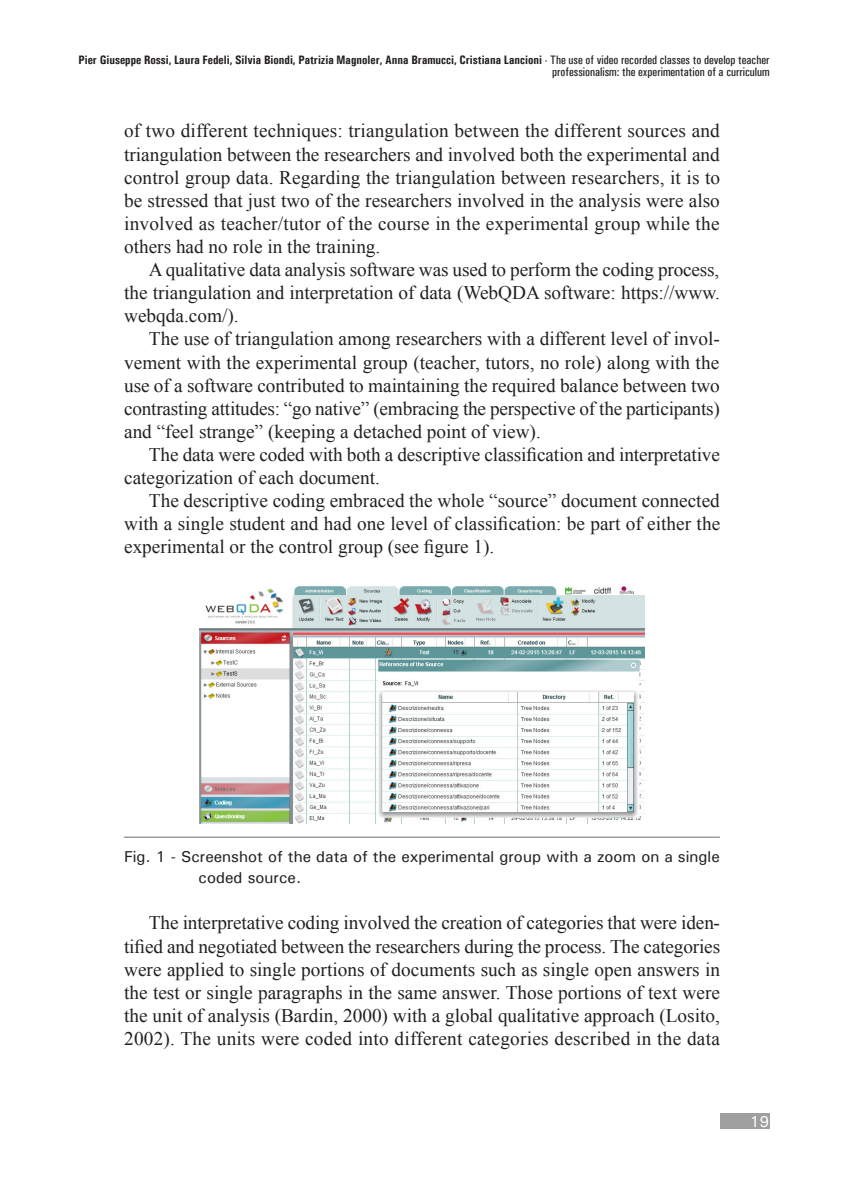
<style>
.page{position:relative;width:844px;height:1191px;background:#fff}
.page>*{position:absolute;margin:0;border:0;box-sizing:border-box;transform-origin:0 0}
.TESTO{font:19.25px/23.1px "Times New Roman";color:#231f20;text-align:justify}
.Fig{font:500 15.75px/21px "Univers";color:#231f20}
.t1{font:500 15.75px "Univers";color:#fff}
.t2{font:500 condensed 12.25px/12.2px "Univers";color:#231f20;text-align:right}
.s1{font-weight:700}
</style>
<div class="page">
<div style="left:719px;top:1113px;width:50px;height:16px;background:#9f9f9f"></div>
<hr style="left:124px;top:837px;width:595px;height:1px;background:#6c6d70">
<img style="left:199px;top:586px;width:445px;height:237px">
<p class="t2" style="left:78px;top:53px;width:692px"><span class="s1">Pier Giuseppe Rossi, Laura Fedeli, Silvia Biondi, Patrizia Magnoler, Anna Bramucci, Cristiana Lancioni</span> - The use of video recorded classes to develop teacher professionalism: the experimentation of a curriculum</p>
<p class="TESTO" style="left:124px;top:119px;width:597px">of two different techniques: triangulation between the different sources and triangulation between the researchers and involved both the experimental and control group data. Regarding the triangulation between researchers, it is to be stressed that just two of the researchers involved in the analysis were also involved as teacher/tutor of the course in the experimental group while the others had no role in the training.</p>
<p class="TESTO" style="left:124px;top:258px;width:597px;text-indent:25px">A qualitative data analysis software was used to perform the coding process, the triangulation and interpretation of data (WebQDA software: https://www. webqda.com/).</p>
<p class="TESTO" style="left:124px;top:327px;width:597px;text-indent:25px">The use of triangulation among researchers with a different level of invol&shy;vement with the experimental group (teacher, tutors, no role) along with the use of a software contributed to maintaining the required balance between two contrasting attitudes: “go native” (embracing the perspective of the participants) and “feel strange” (keeping a detached point of view).</p>
<p class="TESTO" style="left:124px;top:442px;width:597px;text-indent:25px">The data were coded with both a descriptive classification and interpretative categorization of each document.</p>
<p class="TESTO" style="left:124px;top:489px;width:597px;text-indent:25px">The descriptive coding embraced the whole “source” document connected with a single student and had one level of classification: be part of either the experimental or the control group (see figure 1).</p>
<p class="Fig" style="left:198px;top:846px;width:522px;text-indent:-74px">Fig. 1 - Screenshot of the data of the experimental group with a zoom on a single coded source.</p>
<p class="TESTO" style="left:124px;top:911px;width:597px;text-indent:25px">The interpretative coding involved the creation of categories that were iden&shy;tified and negotiated between the researchers during the process. The categories were applied to single portions of documents such as single open answers in the test or single paragraphs in the same answer. Those portions of text were the unit of analysis (Bardin, 2000) with a global qualitative approach (Losito, 2002). The units were coded into different categories described in the data</p>
<p class="t1" style="left:749px;top:1111px;width:21px">19</p>
</div>
